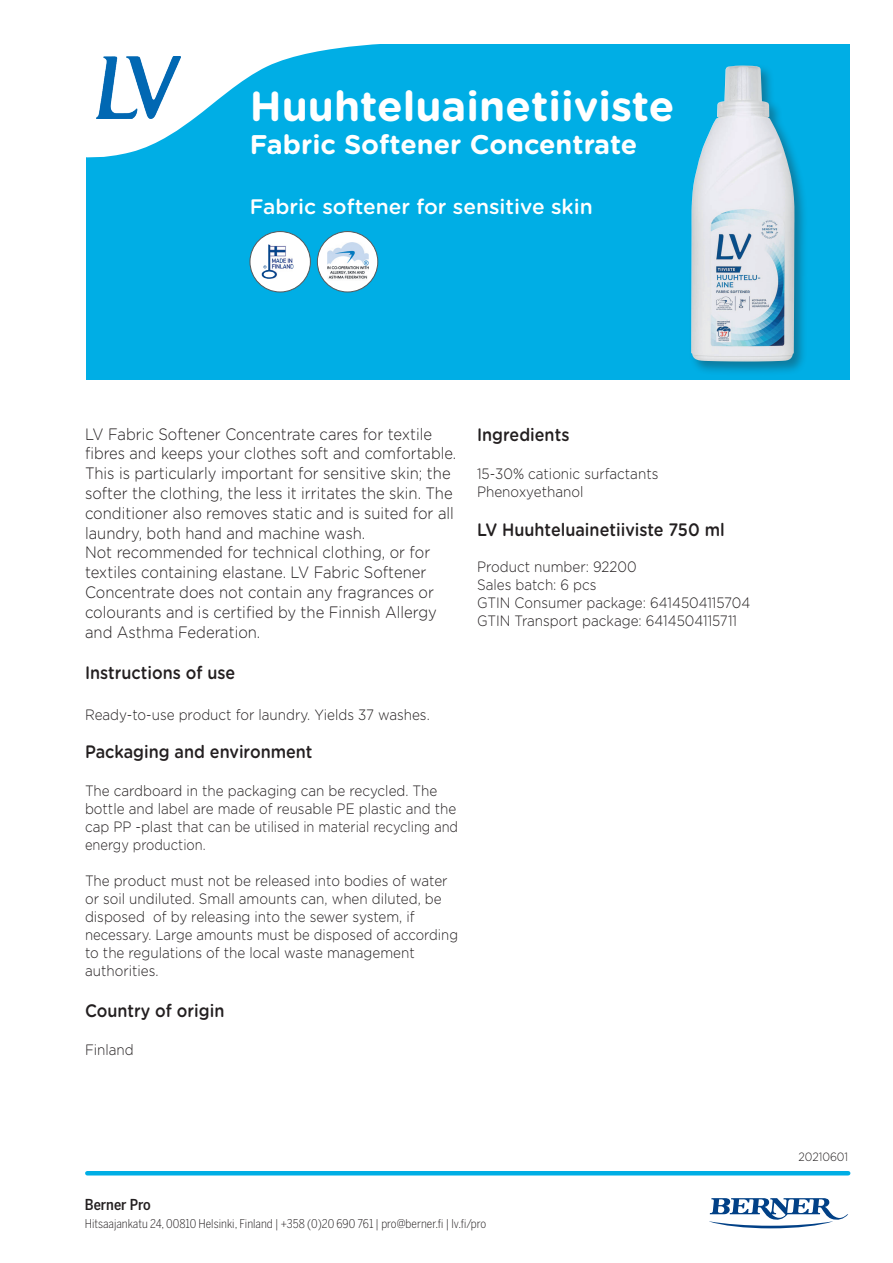
<style>
.page{position:relative;width:893px;height:1263px;background:#fff}
.page>*{position:absolute;margin:0;border:0;box-sizing:border-box;transform-origin:0 0}
.t1{font:700 42px "Gotham Rounded";color:#fff}
.t2{font:700 27px "Gotham Rounded";color:#fff}
.t3{font:500 21px "Gotham Rounded";color:#fff}
.t4{font:500 18px "Gotham Rounded";color:#231f20;scale:.9 1}
.t5{font:300 16.5px/19.8px "Gotham Rounded";color:#231f20;scale:.9 1}
.t6{font:300 15px/18px "Gotham Rounded";color:#231f20;scale:.9 1}
.t7{font:500 15px "Benton Sans Cond";color:#231f20}
.t8{font:300 12px "Benton Sans Cond";color:#231f20}
.t9{font:300 12px "Gotham Rounded";color:#231f20;scale:.9 1}
</style>
<div class="page">
<div style="left:86px;top:44px;width:764px;height:335px;background:#00aee5"></div>
<svg style="left:86px;top:44px;width:293px;height:114px"></svg>
<img style="left:97px;top:57px;width:83px;height:61px">
<div style="left:689px;top:64px;width:120px;height:312px;background:#231f20;opacity:.35"></div>
<img style="left:691px;top:66px;width:104px;height:296px">
<hr style="left:87px;top:1171px;width:761px;height:4px;background:#00aee5">
<svg style="left:709px;top:1198px;width:139px;height:30px"></svg>
<div style="left:317px;top:232px;width:61px;height:60px;background:#fff;border-radius:50%"></div>
<div style="left:317px;top:231px;width:61px;height:61px;border:1px solid #57585a;border-radius:50%"></div>
<img style="left:327px;top:243px;width:41px;height:36px">
<div style="left:250px;top:232px;width:60px;height:60px;background:#fff;border-radius:50%"></div>
<div style="left:250px;top:231px;width:61px;height:61px;border:1px solid #57585a;border-radius:50%"></div>
<img style="left:261px;top:244px;width:33px;height:35px">
<h1 class="t1" style="left:250px;top:76px;width:426px">Huuhteluainetiiviste</h1>
<h2 class="t2" style="left:250px;top:124px;width:389px">Fabric Softener Concentrate</h2>
<h3 class="t3" style="left:250px;top:192px;width:344px">Fabric softener for sensitive skin</h3>
<p class="t5" style="left:85px;top:423px;width:414px">LV Fabric Softener Concentrate cares for textile fibres and keeps your clothes soft and comfortable.<br>This is particularly important for sensitive skin; the softer the clothing, the less it irritates the skin. The conditioner also removes static and is suited for all laundry, both hand and machine wash.<br>Not recommended for technical clothing, or for textiles containing elastane. LV Fabric Softener Concentrate does not contain any fragrances or colourants and is certified by the Finnish Allergy and Asthma Federation.</p>
<p class="t4" style="left:85px;top:660px;width:168px">Instructions of use</p>
<p class="t6" style="left:85px;top:705px;width:385px">Ready-to-use product for laundry. Yields 37 washes.</p>
<p class="t4" style="left:85px;top:739px;width:254px">Packaging and environment</p>
<p class="t6" style="left:85px;top:781px;width:416px">The cardboard in the packaging can be recycled. The bottle and label are made of reusable PE plastic and the cap PP -plast that can be utilised in material recycling and energy production.</p>
<p class="t6" style="left:85px;top:871px;width:416px">The product must not be released into bodies of water or soil undiluted. Small amounts can, when diluted, be disposed of by releasing into the sewer system, if necessary. Large amounts must be disposed of according to the regulations of the local waste management authorities.</p>
<p class="t4" style="left:85px;top:998px;width:156px">Country of origin</p>
<p class="t6" style="left:85px;top:1040px;width:56px">Finland</p>
<p class="t4" style="left:477px;top:421px;width:104px">Ingredients</p>
<p class="t6" style="left:477px;top:463px;width:203px">15-30% cationic surfactants<br>Phenoxyethanol</p>
<p class="t4" style="left:477px;top:517px;width:277px">LV Huuhteluainetiiviste 750 ml</p>
<p class="t6" style="left:477px;top:557px;width:305px">Product number: 92200<br>Sales batch: 6 pcs<br>GTIN Consumer package: 6414504115704<br>GTIN Transport package: 6414504115711</p>
<p class="t7" style="left:85px;top:1196px;width:67px">Berner Pro</p>
<p class="t8" style="left:85px;top:1216px;width:403px">Hitsaajankatu 24, 00810 Helsinki, Finland | +358 (0)20 690 761 | pro@berner.fi | lv.fi/pro</p>
<p class="t9" style="left:798px;top:1149px;width:57px">20210601</p>
</div>
